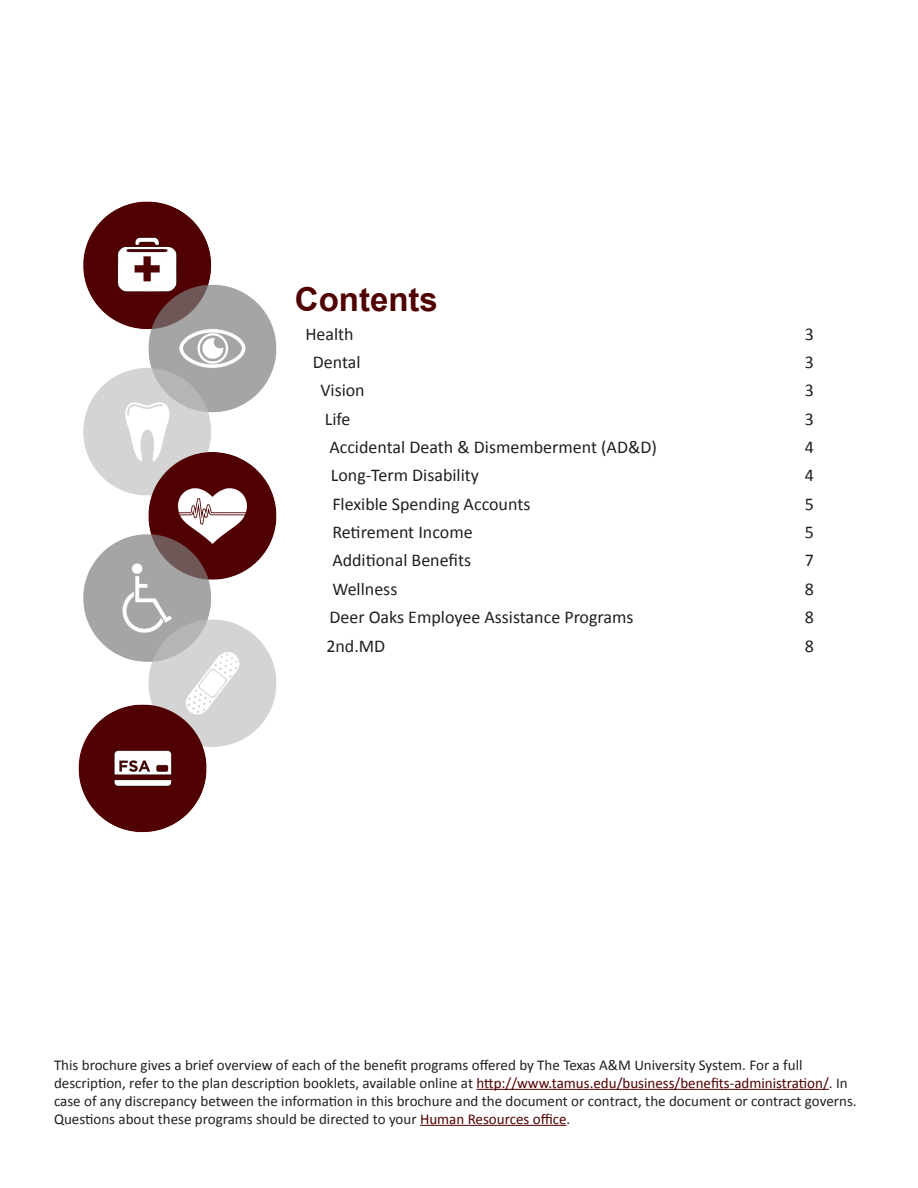
<style>
.page{position:relative;width:918px;height:1188px;background:#fff}
.page>*{position:absolute;margin:0;border:0;box-sizing:border-box;transform-origin:0 0}
.Body_Text{font:700 33px "Arial";color:#500000}
.Headings{font:18px "Calibri";color:#231f20}
.t1{font:15px/18px "Calibri";color:#231f20}
.s1{color:#500000}
</style>
<div class="page">
<hr style="left:476px;top:1089px;width:353px;height:1px;background:#500000">
<hr style="left:420px;top:1125px;width:147px;height:1px;background:#500000">
<img style="left:78px;top:201px;width:199px;height:632px">
<p class="Body_Text" style="left:295px;top:278px;width:144px">Contents</p>
<p class="Headings" style="left:305px;top:322px;width:50px">Health</p>
<p class="Headings" style="left:805px;top:322px;width:11px">3</p>
<p class="Headings" style="left:313px;top:351px;width:49px">Dental</p>
<p class="Headings" style="left:805px;top:351px;width:11px">3</p>
<p class="Headings" style="left:320px;top:379px;width:46px">Vision</p>
<p class="Headings" style="left:805px;top:379px;width:11px">3</p>
<p class="Headings" style="left:325px;top:407px;width:27px">Life</p>
<p class="Headings" style="left:805px;top:407px;width:11px">3</p>
<p class="Headings" style="left:329px;top:436px;width:329px">Accidental Death &amp; Dismemberment (AD&amp;D)</p>
<p class="Headings" style="left:805px;top:436px;width:11px">4</p>
<p class="Headings" style="left:331px;top:464px;width:150px">Long-Term Disability</p>
<p class="Headings" style="left:805px;top:464px;width:11px">4</p>
<p class="Headings" style="left:332px;top:492px;width:200px">Flexible Spending Accounts</p>
<p class="Headings" style="left:805px;top:492px;width:11px">5</p>
<p class="Headings" style="left:332px;top:521px;width:142px">Retirement Income</p>
<p class="Headings" style="left:805px;top:521px;width:11px">5</p>
<p class="Headings" style="left:332px;top:549px;width:140px">Additional Benefits</p>
<p class="Headings" style="left:805px;top:549px;width:11px">7</p>
<p class="Headings" style="left:332px;top:577px;width:67px">Wellness</p>
<p class="Headings" style="left:805px;top:577px;width:11px">8</p>
<p class="Headings" style="left:329px;top:606px;width:306px">Deer Oaks Employee Assistance Programs</p>
<p class="Headings" style="left:805px;top:606px;width:11px">8</p>
<p class="Headings" style="left:326px;top:634px;width:61px">2nd.MD</p>
<p class="Headings" style="left:805px;top:634px;width:11px">8</p>
<p class="t1" style="left:54px;top:1056px;width:804px">This brochure gives a brief overview of each of the benefit programs offered by The Texas A&amp;M University System. For a full description, refer to the plan description booklets, available online at <span class="s1">http://www.tamus.edu/business/benefits-administration/</span>. In case of any discrepancy between the information in this brochure and the document or contract, the document or contract governs.<br>Questions about these programs should be directed to your <span class="s1">Human Resources office</span>.</p>
</div>
